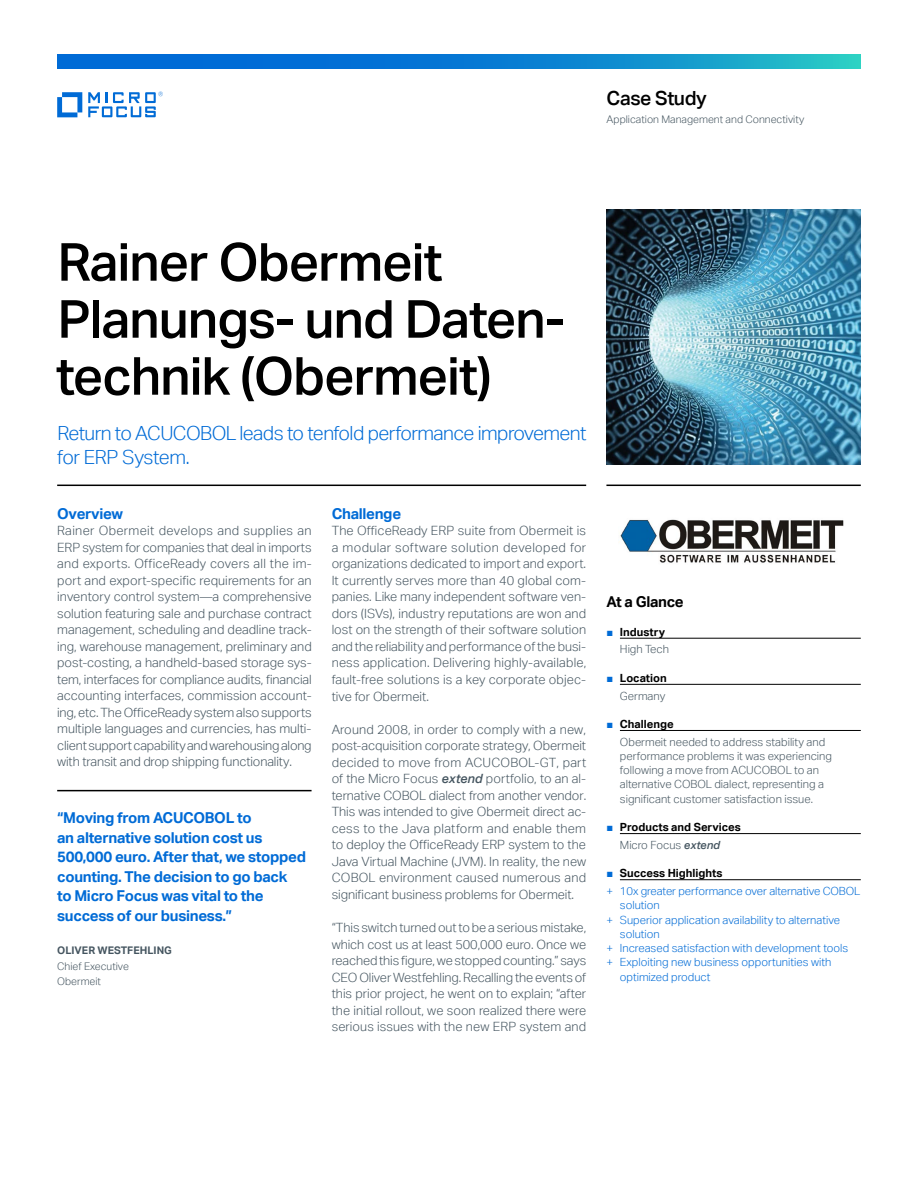
<style>
.page{position:relative;width:918px;height:1188px;background:#fff}
.page>*{position:absolute;margin:0;border:0;box-sizing:border-box;transform-origin:0 0}
.headline_35_38{font:500 52.5px/57px "Aktiv Grotesk";letter-spacing:-.02em;color:#000}
.intro1_13_16-light_b{font:300 19.5px/24px "Aktiv Grotesk";letter-spacing:-.03em;color:#006bd6}
.collateral_name_13_1{font:500 19.5px "Aktiv Grotesk";letter-spacing:-.02em;color:#000}
.pull_quote_10_13-blu{font:700 15px/19.5px "Aktiv Grotesk";letter-spacing:-.02em;color:#006bd6}
.subhead_10_13-blue{font:700 15px "Aktiv Grotesk";letter-spacing:-.02em;color:#006bd6}
.subhead_10_13{font:700 15px "Aktiv Grotesk";letter-spacing:-.02em;color:#000}
.body_8_5_11-grey{font:300 12.75px/16.5px "Aktiv Grotesk";letter-spacing:-.005em;color:#455560;text-align:justify}
.caption_7_5_9_5_inde{font:300 11.25px/14.2px "Aktiv Grotesk";color:#455560}
.t1{font:300 11.25px/14.2px "Aktiv Grotesk";color:#006bd6}
.t2{font:700 11.25px "Aktiv Grotesk";color:#000}
.caption_7_9_5-grey{font:300 10.5px "Aktiv Grotesk";color:#455560}
.quote_name_caps_7_11{font:700 10.5px "Aktiv Grotesk";color:#455560}
.quote_title_7_11-gre{font:300 10.5px "Aktiv Grotesk";color:#455560}
.quote_company_7_9_5{font:300 10.5px "Aktiv Grotesk";color:#455560}
.s1{font-weight:500;font-style:italic}
.s2{font-family:"Arial";font-weight:400;color:#006bd6}
</style>
<div class="page">
<hr style="left:57px;top:485px;width:529px;height:1px;background:#000">
<hr style="left:606px;top:485px;width:255px;height:1px;background:#000">
<hr style="left:620px;top:638px;width:241px;height:1px;background:#000">
<hr style="left:620px;top:684px;width:241px;height:1px;background:#000">
<hr style="left:620px;top:730px;width:241px;height:1px;background:#000">
<hr style="left:620px;top:833px;width:241px;height:1px;background:#000">
<hr style="left:620px;top:879px;width:241px;height:1px;background:#000">
<hr style="left:57px;top:790px;width:255px;height:1px;background:#000">
<svg style="left:57px;top:92px;width:25px;height:25px"></svg>
<svg style="left:88px;top:92px;width:75px;height:25px"></svg>
<svg style="left:57px;top:54px;width:804px;height:15px"></svg>
<img style="left:606px;top:210px;width:255px;height:254px">
<img style="left:619px;top:519px;width:225px;height:44px">
<p class="collateral_name_13_1" style="left:607px;top:86px;width:102px">Case Study</p>
<p class="caption_7_9_5-grey" style="left:607px;top:113px;width:199px">Application Management and Connectivity</p>
<p class="headline_35_38" style="left:56px;top:233px;width:506px">Rainer Obermeit<br>Planungs- und Daten&shy;technik (Obermeit)</p>
<p class="intro1_13_16-light_b" style="left:57px;top:421px;width:531px">Return to ACUCOBOL leads to tenfold performance improvement for ERP System.</p>
<p class="subhead_10_13-blue" style="left:57px;top:504px;width:67px">Overview</p>
<p class="body_8_5_11-grey" style="left:57px;top:522px;width:256px">Rainer Obermeit develops and supplies an ERP system for companies that deal in imports and exports. OfficeReady covers all the im&shy;port and export-specific requirements for an inventory control system—a comprehensive solution featuring sale and purchase contract management, scheduling and deadline track&shy;ing, warehouse management, preliminary and post-costing, a handheld-based storage sys&shy;tem, interfaces for compliance audits, financial accounting interfaces, commission account&shy;ing, etc. The OfficeReady system also supports multiple languages and currencies, has multi&shy;client support capability and warehousing along with transit and drop shipping functionality.</p>
<p class="pull_quote_10_13-blu" style="left:57px;top:808px;width:250px">“Moving from ACUCOBOL to<br>an alternative solution cost us<br>500,000 euro. After that, we stopped counting. The decision to go back<br>to Micro Focus was vital to the success of our business.”</p>
<p class="quote_name_caps_7_11" style="left:57px;top:944px;width:116px">OLIVER WESTFEHLING</p>
<p class="quote_title_7_11-gre" style="left:57px;top:961px;width:73px">Chief Executive</p>
<p class="quote_company_7_9_5" style="left:57px;top:975px;width:45px">Obermeit</p>
<p class="subhead_10_13-blue" style="left:332px;top:504px;width:71px">Challenge</p>
<p class="body_8_5_11-grey" style="left:332px;top:522px;width:256px">The OfficeReady ERP suite from Obermeit is a modular software solution developed for organizations dedicated to import and export.<br>It currently serves more than 40 global com&shy;panies. Like many independent software ven&shy;dors (ISVs), industry reputations are won and lost on the strength of their software solution and the reliability and performance of the busi&shy;ness application. Delivering highly-available, fault-free solutions is a key corporate objec&shy;tive for Obermeit.</p>
<p class="body_8_5_11-grey" style="left:332px;top:721px;width:256px">Around 2008, in order to comply with a new, post-acquisition corporate strategy, Obermeit decided to move from ACUCOBOL-GT, part of the Micro Focus <span class="s1">extend</span> portfolio, to an al&shy;ternative COBOL dialect from another vendor.<br>This was intended to give Obermeit direct ac&shy;cess to the Java platform and enable them to deploy the OfficeReady ERP system to the Java Virtual Machine (JVM). In reality, the new COBOL environment caused numerous and significant business problems for Obermeit.</p>
<p class="body_8_5_11-grey" style="left:332px;top:919px;width:256px">“This switch turned out to be a serious mistake, which cost us at least 500,000 euro. Once we reached this figure, we stopped counting.” says CEO Oliver Westfehling. Recalling the events of this prior project, he went on to explain; “after the initial rollout, we soon realized there were serious issues with the new ERP system and</p>
<p class="subhead_10_13" style="left:606px;top:593px;width:79px">At a Glance</p>
<p class="t2" style="left:606px;top:625px;width:60px"><span class="s2">■</span> Industry</p>
<p class="caption_7_5_9_5_inde" style="left:620px;top:642px;width:51px">High Tech</p>
<p class="t2" style="left:606px;top:671px;width:62px"><span class="s2">■</span> Location</p>
<p class="caption_7_5_9_5_inde" style="left:620px;top:689px;width:47px">Germany</p>
<p class="t2" style="left:606px;top:717px;width:69px"><span class="s2">■</span> Challenge</p>
<p class="caption_7_5_9_5_inde" style="left:620px;top:735px;width:214px">Obermeit needed to address stability and performance problems it was experiencing following a move from ACUCOBOL to an alternative COBOL dialect, representing a significant customer satisfaction issue.</p>
<p class="t2" style="left:606px;top:820px;width:136px"><span class="s2">■</span> Products and Services</p>
<p class="caption_7_5_9_5_inde" style="left:620px;top:838px;width:102px">Micro Focus <span class="s1">extend</span></p>
<p class="t2" style="left:606px;top:866px;width:118px"><span class="s2">■</span> Success Highlights</p>
<p class="t1" style="left:620px;top:884px;width:242px;text-indent:-14px">+ 10x greater performance over alternative COBOL solution</p>
<p class="t1" style="left:620px;top:912px;width:222px;text-indent:-14px">+ Superior application availability to alternative solution</p>
<p class="t1" style="left:606px;top:941px;width:243px">+ Increased satisfaction with development tools</p>
<p class="t1" style="left:620px;top:955px;width:213px;text-indent:-14px">+ Exploiting new business opportunities with optimized product</p>
</div>
